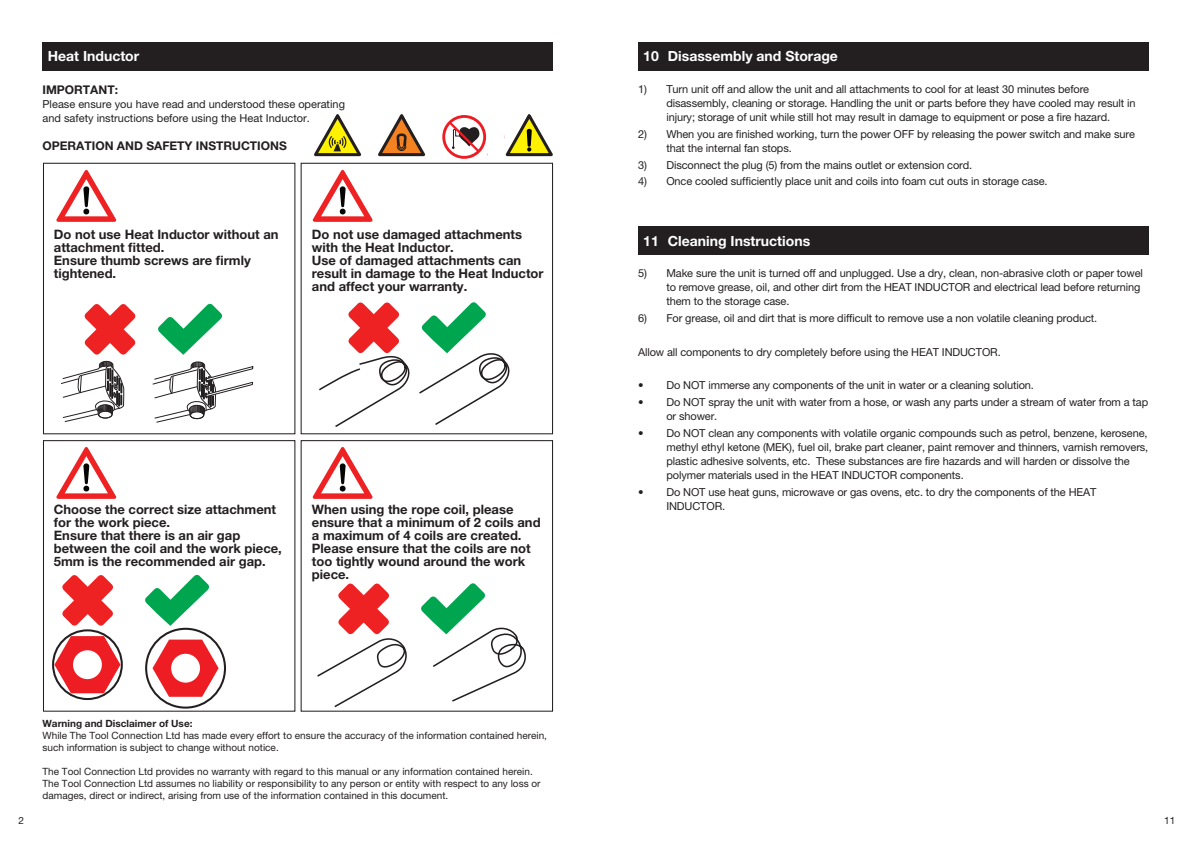
<style>
.page{position:relative;width:1191px;height:842px;background:#fff}
.page>*{position:absolute;margin:0;border:0;box-sizing:border-box;transform-origin:0 0}
.t1{font:700 14px "Helvetica Neue LT Pro";color:#fff}
.t2{font:700 13px/13px "Helvetica Neue LT Pro";color:#231f20}
.t3{font:700 12.2px "Helvetica Neue LT Pro";color:#231f20}
.t4{font:700 12px "Helvetica Neue LT Pro";color:#231f20}
.t5{font:11px/14px "Helvetica Neue LT Pro";letter-spacing:-.01em;color:#231f20}
.t6{font:10px/12px "Helvetica Neue LT Pro";color:#231f20}
.t7{font:700 10px "Helvetica Neue LT Pro";color:#231f20}
</style>
<div class="page">
<div style="left:43px;top:43px;width:510px;height:28px;background:#231f20"></div>
<svg style="left:152px;top:361px;width:101px;height:62px"></svg>
<svg style="left:61px;top:361px;width:63px;height:61px"></svg>
<div style="left:52px;top:629px;width:71px;height:71px;border:2px solid #231f20;border-radius:50%"></div>
<svg style="left:54px;top:636px;width:66px;height:57px"></svg>
<div style="left:145px;top:628px;width:81px;height:81px;border:2px solid #231f20;border-radius:50%"></div>
<svg style="left:152px;top:640px;width:67px;height:57px"></svg>
<svg style="left:56px;top:170px;width:60px;height:52px"></svg>
<svg style="left:313px;top:170px;width:59px;height:52px"></svg>
<svg style="left:56px;top:447px;width:60px;height:52px"></svg>
<svg style="left:313px;top:447px;width:59px;height:52px"></svg>
<svg style="left:421px;top:583px;width:105px;height:119px"></svg>
<svg style="left:317px;top:583px;width:90px;height:125px"></svg>
<svg style="left:145px;top:574px;width:64px;height:52px"></svg>
<svg style="left:62px;top:575px;width:51px;height:51px"></svg>
<svg style="left:319px;top:302px;width:191px;height:125px"></svg>
<svg style="left:158px;top:303px;width:64px;height:52px"></svg>
<svg style="left:84px;top:304px;width:52px;height:51px"></svg>
<div style="left:43px;top:163px;width:252px;height:271px;border:1px solid #231f20"></div>
<div style="left:301px;top:163px;width:252px;height:271px;border:1px solid #231f20"></div>
<div style="left:43px;top:440px;width:252px;height:272px;border:1px solid #231f20"></div>
<div style="left:301px;top:440px;width:252px;height:272px;border:1px solid #231f20"></div>
<svg style="left:314px;top:114px;width:48px;height:43px"></svg>
<svg style="left:378px;top:114px;width:48px;height:43px"></svg>
<svg style="left:504px;top:114px;width:49px;height:43px"></svg>
<div style="left:442px;top:115px;width:44px;height:44px;border:3px solid #ee1d23;border-radius:50%"></div>
<svg style="left:447px;top:115px;width:41px;height:43px"></svg>
<div style="left:638px;top:43px;width:510px;height:28px;background:#231f20"></div>
<div style="left:638px;top:227px;width:510px;height:28px;background:#231f20"></div>
<p class="t1" style="left:48px;top:48px;width:93px">Heat Inductor</p>
<p class="t4" style="left:43px;top:82px;width:77px">IMPORTANT:</p>
<p class="t5" style="left:43px;top:97px;width:304px">Please ensure you have read and understood these operating and safety instructions before using the Heat Inductor.</p>
<p class="t4" style="left:43px;top:138px;width:246px">OPERATION AND SAFETY INSTRUCTIONS</p>
<p class="t2" style="left:54px;top:227px;width:226px">Do not use Heat Inductor without an attachment fitted.</p>
<p class="t2" style="left:54px;top:253px;width:198px">Ensure thumb screws are firmly tightened.</p>
<p class="t2" style="left:312px;top:227px;width:212px">Do not use damaged attachments with the Heat Inductor.</p>
<p class="t2" style="left:312px;top:253px;width:233px">Use of damaged attachments can result in damage to the Heat Inductor and affect your warranty.</p>
<p class="t3" style="left:328px;top:284px;width:32px">8 8 8</p>
<p class="t3" style="left:410px;top:284px;width:32px">7 7 7</p>
<p class="t3" style="left:370px;top:284px;width:8px">8</p>
<p class="t3" style="left:452px;top:284px;width:8px">7</p>
<p class="t2" style="left:54px;top:502px;width:224px">Choose the correct size attachment for the work piece.</p>
<p class="t2" style="left:54px;top:528px;width:229px">Ensure that there is an air gap between the coil and the work piece,<br>5mm is the recommended air gap.</p>
<p class="t2" style="left:312px;top:502px;width:230px">When using the rope coil, please ensure that a minimum of 2 coils and a maximum of 4 coils are created.</p>
<p class="t2" style="left:312px;top:541px;width:220px">Please ensure that the coils are not too tightly wound around the work piece.</p>
<p class="t3" style="left:457px;top:510px;width:57px">111111 11</p>
<p class="t3" style="left:333px;top:529px;width:8px">4</p>
<p class="t3" style="left:308px;top:536px;width:8px">2</p>
<p class="t3" style="left:465px;top:562px;width:32px">6 6 6</p>
<p class="t3" style="left:507px;top:562px;width:8px">6</p>
<p class="t7" style="left:43px;top:717px;width:151px">Warning and Disclaimer of Use:</p>
<p class="t6" style="left:43px;top:729px;width:506px">While The Tool Connection Ltd has made every effort to ensure the accuracy of the information contained herein, such information is subject to change without notice.</p>
<p class="t6" style="left:43px;top:765px;width:492px">The Tool Connection Ltd provides no warranty with regard to this manual or any information contained herein.</p>
<p class="t6" style="left:43px;top:777px;width:499px">The Tool Connection Ltd assumes no liability or responsibility to any person or entity with respect to any loss or damages, direct or indirect, arising from use of the information contained in this document.</p>
<p class="t1" style="left:643px;top:48px;width:196px">10 Disassembly and Storage</p>
<p class="t5" style="left:666px;top:82px;width:470px;text-indent:-28px">1) Turn unit off and allow the unit and all attachments to cool for at least 30 minutes before disassembly, cleaning or storage. Handling the unit or parts before they have cooled may result in injury; storage of unit while still hot may result in damage to equipment or pose a fire hazard.</p>
<p class="t5" style="left:666px;top:127px;width:470px;text-indent:-28px">2) When you are finished working, turn the power OFF by releasing the power switch and make sure that the internal fan stops.</p>
<p class="t5" style="left:638px;top:158px;width:336px">3) Disconnect the plug (5) from the mains outlet or extension cord.</p>
<p class="t5" style="left:638px;top:174px;width:411px">4) Once cooled sufficiently place unit and coils into foam cut outs in storage case.</p>
<p class="t1" style="left:643px;top:232px;width:168px">11 Cleaning Instructions</p>
<p class="t5" style="left:666px;top:266px;width:478px;text-indent:-28px">5) Make sure the unit is turned off and unplugged. Use a dry, clean, non-abrasive cloth or paper towel to remove grease, oil, and other dirt from the HEAT INDUCTOR and electrical lead before returning them to the storage case.</p>
<p class="t5" style="left:638px;top:311px;width:461px">6) For grease, oil and dirt that is more difficult to remove use a non volatile cleaning product.</p>
<p class="t5" style="left:638px;top:345px;width:364px">Allow all components to dry completely before using the HEAT INDUCTOR.</p>
<p class="t5" style="left:638px;top:378px;width:397px">• Do NOT immerse any components of the unit in water or a cleaning solution.</p>
<p class="t5" style="left:666px;top:395px;width:483px;text-indent:-28px">• Do NOT spray the unit with water from a hose, or wash any parts under a stream of water from a tap or shower.</p>
<p class="t5" style="left:666px;top:426px;width:483px;text-indent:-28px">• Do NOT clean any components with volatile organic compounds such as petrol, benzene, kerosene, methyl ethyl ketone (MEK), fuel oil, brake part cleaner, paint remover and thinners, varnish removers, plastic adhesive solvents, etc. These substances are fire hazards and will harden or dissolve the polymer materials used in the HEAT INDUCTOR components.</p>
<p class="t5" style="left:666px;top:485px;width:431px;text-indent:-28px">• Do NOT use heat guns, microwave or gas ovens, etc. to dry the components of the HEAT<br>INDUCTOR.</p>
<p class="t6" style="left:18px;top:815px;width:7px">2</p>
<p class="t6" style="left:1164px;top:815px;width:13px">11</p>
</div>
